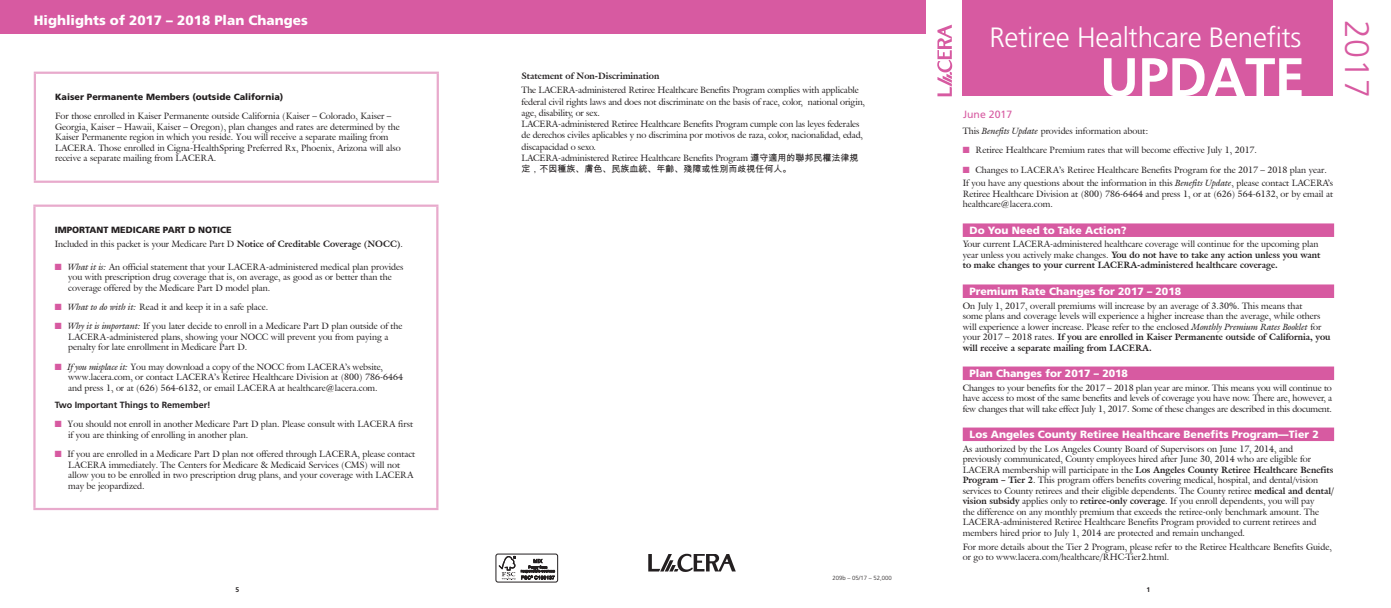
<style>
.page{position:relative;width:1391px;height:608px;background:#fff}
.page>*{position:absolute;margin:0;border:0;box-sizing:border-box;transform-origin:0 0}
.t1{font:700 54.15px "Frutiger";letter-spacing:-.01em;color:#fff}
.t2{font:300 34.05px "Frutiger";color:#d75aa1}
.t3{font:300 27.9px "Frutiger";letter-spacing:-.01em;color:#fff}
.t4{font:900 13.5px "Frutiger";color:#fff}
.t5{font:900 10.5px "Frutiger";color:#fff}
.t6{font:10.5px "Frutiger";color:#d75aa1}
.t7{font:9px/10.5px "Galliard IT Cby BT";color:#231f20}
.t8{font:900 9px "Frutiger";color:#231f20}
.t9{font:9px "Arial Unicode MS";color:#231f20}
.t10{font:700 9px "Frutiger";color:#231f20}
.t11{font:700 9px "Galliard IT Cby BT";color:#231f20}
.t12{font:700 6.75px "Frutiger";color:#231f20}
.t13{font:300 6px "Frutiger";color:#231f20}
.s1{font-weight:700}
.s2{color:#d75aa1}
.s3{font-style:italic}
.s4{font-family:"Arial Unicode MS"}
</style>
<div class="page">
<div style="left:962px;top:0;width:370px;height:96px;background:#d75aa1"></div>
<img style="left:937px;top:24px;width:15px;height:73px">
<div style="left:962px;top:223px;width:372px;height:14px;background:#d75aa1"></div>
<div style="left:962px;top:284px;width:372px;height:14px;background:#d75aa1"></div>
<div style="left:962px;top:366px;width:372px;height:14px;background:#d75aa1"></div>
<div style="left:962px;top:427px;width:372px;height:14px;background:#d75aa1"></div>
<img style="left:648px;top:553px;width:88px;height:19px">
<div style="left:496px;top:553px;width:62px;height:29px;border:1px solid #231f20;border-radius:2px"></div>
<svg style="left:499px;top:556px;width:16px;height:24px"></svg>
<svg style="left:521px;top:558px;width:34px;height:21px"></svg>
<hr style="left:34px;top:72px;width:405px;height:2px;background:#e8aacc">
<hr style="left:34px;top:74px;width:2px;height:106px;background:#e8aacc">
<hr style="left:436px;top:74px;width:3px;height:106px;background:#e8aacc">
<hr style="left:34px;top:180px;width:405px;height:3px;background:#e8aacc">
<hr style="left:33px;top:204px;width:405px;height:3px;background:#e8aacc">
<hr style="left:33px;top:207px;width:3px;height:300px;background:#e8aacc">
<hr style="left:436px;top:207px;width:2px;height:300px;background:#e8aacc">
<hr style="left:33px;top:507px;width:405px;height:3px;background:#e8aacc">
<div style="left:0;top:0;width:925px;height:34px;background:#d75aa1"></div>
<h3 class="t4" style="left:34px;top:12px;width:275px">Highlights of 2017 – 2018 Plan Changes</h3>
<p class="t8" style="left:55px;top:91px;width:230px">Kaiser Permanente Members (outside California)</p>
<p class="t7" style="left:55px;top:111px;width:347px">For those enrolled in Kaiser Permanente outside California (Kaiser – Colorado, Kaiser – Georgia, Kaiser – Hawaii, Kaiser – Oregon), plan changes and rates are determined by the Kaiser Permanente region in which you reside. You will receive a separate mailing from LACERA. Those enrolled in Cigna-HealthSpring Preferred Rx, Phoenix, Arizona will also receive a separate mailing from LACERA.</p>
<p class="t8" style="left:55px;top:224px;width:178px">IMPORTANT MEDICARE PART D NOTICE</p>
<p class="t7" style="left:55px;top:238px;width:350px">Included in this packet is your Medicare Part D <span class="s1">Notice of Creditable Coverage (NOCC)</span>.</p>
<p class="t7" style="left:68px;top:261px;width:337px;text-indent:-13px"><span class="s2">■</span> <span class="s3">What it is:</span> An official statement that your LACERA-administered medical plan provides you with prescription drug coverage that is, on average, as good as or better than the coverage offered by the Medicare Part D model plan.</p>
<p class="t7" style="left:55px;top:301px;width:215px"><span class="s2">■</span> <span class="s3">What to do with it:</span> Read it and keep it in a safe place.</p>
<p class="t7" style="left:68px;top:321px;width:336px;text-indent:-13px"><span class="s2">■</span> <span class="s3">Why it is important:</span> If you later decide to enroll in a Medicare Part D plan outside of the<br>LACERA-administered plans, showing your NOCC will prevent you from paying a penalty for late enrollment in Medicare Part D.</p>
<p class="t7" style="left:68px;top:361px;width:336px;text-indent:-14px"><span class="s2">■</span> <span class="s3">If you misplace it:</span> You may download a copy of the NOCC from LACERA’s website, www.lacera.com, or contact LACERA’s Retiree Healthcare Division at (800) 786-6464 and press 1, or at (626) 564-6132, or email LACERA at healthcare@lacera.com.</p>
<p class="t10" style="left:55px;top:399px;width:158px">Two Important Things to Remember!</p>
<p class="t7" style="left:68px;top:419px;width:346px;text-indent:-13px"><span class="s2">■</span> You should not enroll in another Medicare Part D plan. Please consult with LACERA first if you are thinking of enrolling in another plan.</p>
<p class="t7" style="left:68px;top:448px;width:348px;text-indent:-13px"><span class="s2">■</span> If you are enrolled in a Medicare Part D plan not offered through LACERA, please contact LACERA immediately. The Centers for Medicare &amp; Medicaid Services (CMS) will not allow you to be enrolled in two prescription drug plans, and your coverage with LACERA may be jeopardized.</p>
<p class="t12" style="left:236px;top:585px;width:5px">5</p>
<p class="t11" style="left:521px;top:70px;width:139px">Statement of Non-Discrimination</p>
<p class="t7" style="left:521px;top:85px;width:345px;line-height:11.2px">The LACERA-administered Retiree Healthcare Benefits Program complies with applicable federal civil rights laws and does not discriminate on the basis of race, color, national origin, age, disability, or sex.<br>LACERA-administered Retiree Healthcare Benefits Program cumple con las leyes federales de derechos civiles aplicables y no discrimina por motivos de raza, color, nacionalidad, edad, discapacidad o sexo.<br>LACERA-administered Retiree Healthcare Benefits Program <span class="s4">遵守適用的聯邦民權法律規</span></p>
<p class="t9" style="left:521px;top:162px;width:271px">定，不因種族、膚色、民族血統、年齡、殘障或性別而歧視任何人。</p>
<p class="t13" style="left:832px;top:574px;width:61px">209b – 05/17 – 52,000</p>
<h3 class="t3" style="left:989px;top:22px;width:314px">Retiree Healthcare Benefits</h3>
<h1 class="t1" style="left:1099px;top:45px;width:207px">UPDATE</h1>
<p class="t6" style="left:963px;top:108px;width:51px">June 2017</p>
<p class="t7" style="left:962px;top:125px;width:187px">This <span class="s3">Benefits Update</span> provides information about:</p>
<p class="t7" style="left:962px;top:145px;width:296px"><span class="s2">■</span> Retiree Healthcare Premium rates that will become effective July 1, 2017.</p>
<p class="t7" style="left:962px;top:162px;width:372px;line-height:13.9px"><span class="s2">■</span> Changes to LACERA’s Retiree Healthcare Benefits Program for the 2017 – 2018 plan year.<br>If you have any questions about the information in this <span class="s3">Benefits Update</span>, please contact LACERA’s</p>
<p class="t7" style="left:962px;top:188px;width:372px">Retiree Healthcare Division at (800) 786-6464 and press 1, or at (626) 564-6132, or by email at healthcare@lacera.com.</p>
<p class="t5" style="left:969px;top:223px;width:159px">Do You Need to Take Action?</p>
<p class="t7" style="left:962px;top:239px;width:359px">Your current LACERA-administered healthcare coverage will continue for the upcoming plan year unless you actively make changes. <span class="s1">You do not have to take any action unless you want to make changes to your current LACERA-administered healthcare coverage.</span></p>
<p class="t5" style="left:969px;top:284px;width:213px">Premium Rate Changes for 2017 – 2018</p>
<p class="t7" style="left:962px;top:300px;width:369px">On July 1, 2017, overall premiums will increase by an average of 3.30%. This means that<br>some plans and coverage levels will experience a higher increase than the average, while others will experience a lower increase. Please refer to the enclosed <span class="s3">Monthly Premium Rates Booklet</span> for your 2017 – 2018 rates. <span class="s1">If you are enrolled in Kaiser Permanente outside of California, you will receive a separate mailing from LACERA.</span></p>
<p class="t5" style="left:969px;top:366px;width:160px">Plan Changes for 2017 – 2018</p>
<p class="t7" style="left:962px;top:382px;width:371px;text-align:justify">Changes to your benefits for the 2017 – 2018 plan year are minor. This means you will continue to have access to most of the same benefits and levels of coverage you have now. There are, however, a few changes that will take effect July 1, 2017. Some of these changes are described in this document.</p>
<p class="t5" style="left:969px;top:427px;width:351px">Los Angeles County Retiree Healthcare Benefits Program—Tier 2</p>
<p class="t7" style="left:962px;top:443px;width:373px">As authorized by the Los Angeles County Board of Supervisors on June 17, 2014, and previously communicated, County employees hired after June 30, 2014 who are eligible for LACERA membership will participate in the <span class="s1">Los Angeles County Retiree Healthcare Benefits Program – Tier 2</span>. This program offers benefits covering medical, hospital, and dental/vision services to County retirees and their eligible dependents. The County retiree <span class="s1">medical and dental/ vision subsidy</span> applies only to <span class="s1">retiree-only coverage</span>. If you enroll dependents, you will pay<br>the difference on any monthly premium that exceeds the retiree-only benchmark amount. The LACERA-administered Retiree Healthcare Benefits Program provided to current retirees and members hired prior to July 1, 2014 are protected and remain unchanged.</p>
<p class="t7" style="left:962px;top:541px;width:370px">For more details about the Tier 2 Program, please refer to the Retiree Healthcare Benefits Guide, or go to www.lacera.com/healthcare/RHC-Tier2.html.</p>
<p class="t12" style="left:1146px;top:585px;width:5px">1</p>
<h2 class="t2" style="left:1376px;top:20px;width:80px;rotate:90deg">2017</h2>
</div>
